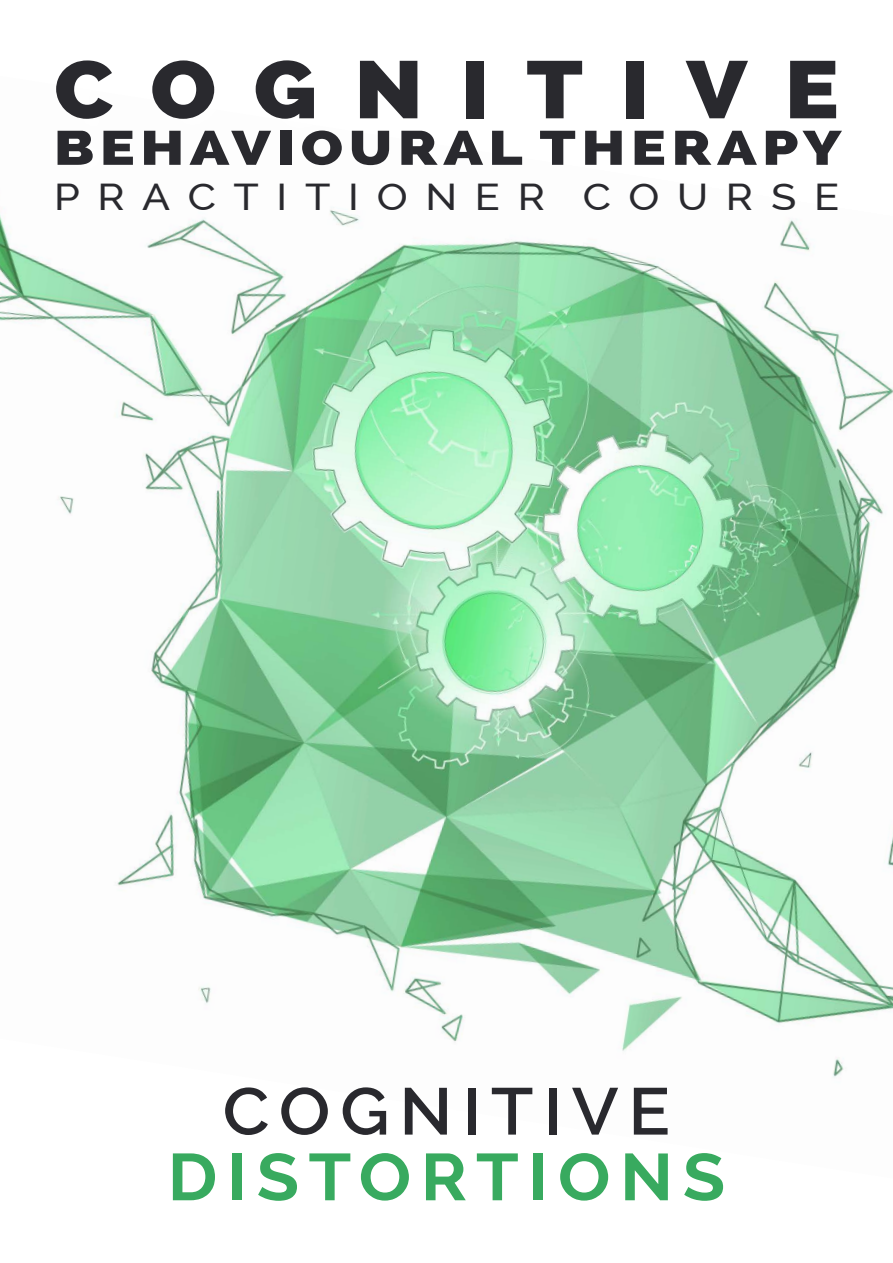
<style>
.page{position:relative;width:893px;height:1263px;background:#fff}
.page>*{position:absolute;margin:0;border:0;box-sizing:border-box;transform-origin:0 0}
.t1{font:800 81px "Raleway";letter-spacing:.41em;color:#29292e;scale:1.12 1}
.t2{font:700 66px "Raleway";letter-spacing:.14em;color:#38aa5f;scale:1.05 1}
.t3{font:600 66px "Raleway";letter-spacing:.14em;color:#29292e;scale:1.05 1}
.t4{font:800 48px "Raleway";letter-spacing:.1em;color:#29292e;scale:1.21 1}
.t5{font:500 37.5px "Raleway";letter-spacing:.43em;color:#29292e;scale:1.1 1}
</style>
<div class="page">
<img style="left:0;top:215px;width:893px;height:862px">
<div style="left:43px;top:46px;width:831px;height:199px;background:#fff"></div>
<h1 class="t1" style="left:54px;top:43px;width:702px">COGNITIVE</h1>
<p class="t4" style="left:54px;top:120px;width:652px">BEHAVIOURAL THERAPY</p>
<p class="t5" style="left:54px;top:175px;width:715px">PRACTITIONER COURSE</p>
<h2 class="t3" style="left:223px;top:1073px;width:428px">COGNITIVE</h2>
<h2 class="t2" style="left:168px;top:1139px;width:532px">DISTORTIONS</h2>
</div>
